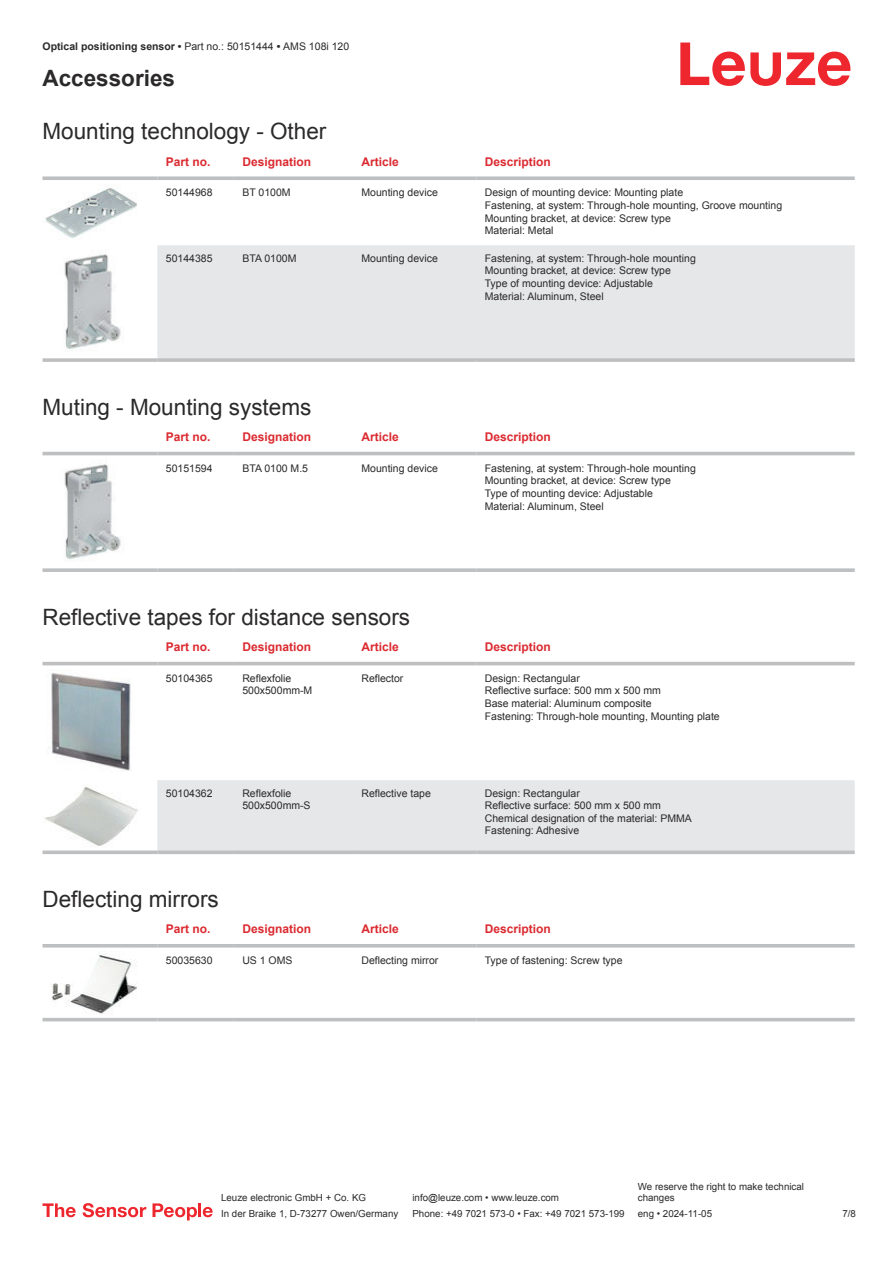
<style>
.page{position:relative;width:893px;height:1263px;background:#fff}
.page>*{position:absolute;margin:0;border:0;box-sizing:border-box;transform-origin:0 0}
.t1{font:22.5px "Arial";color:#2b292a}
.t2{font:700 22.5px "Arial";color:#2b292a}
.t3{font:700 12px "Arial";color:#db2a30}
.t4{font:10.5px/12.6px "Arial";color:#2b292a}
.t5{font:700 10.5px "Arial";color:#2b292a}
.t6{font:9.75px/11.7px "Arial";color:#2b292a}
.s1{font-weight:400}
</style>
<div class="page">
<svg style="left:680px;top:43px;width:170px;height:43px"></svg>
<div style="left:157px;top:245px;width:698px;height:113px;background:#e6e7e9"></div>
<svg style="left:43px;top:176px;width:114px;height:4px"></svg>
<svg style="left:157px;top:176px;width:77px;height:4px"></svg>
<svg style="left:234px;top:176px;width:119px;height:4px"></svg>
<svg style="left:353px;top:176px;width:123px;height:4px"></svg>
<svg style="left:476px;top:176px;width:379px;height:4px;background:#c4c6c8"></svg>
<svg style="left:43px;top:358px;width:114px;height:4px"></svg>
<hr style="left:157px;top:358px;width:77px;height:4px;background:#c4c6c8">
<hr style="left:234px;top:358px;width:119px;height:4px;background:#bdbfc1">
<hr style="left:353px;top:358px;width:123px;height:4px;background:#bdbfc1">
<hr style="left:476px;top:358px;width:379px;height:4px;background:#c4c6c8">
<img style="left:45px;top:185px;width:92px;height:53px">
<img style="left:64px;top:254px;width:57px;height:96px">
<div style="left:43px;top:451px;width:812px;height:5px;background:#eeefef"></div>
<hr style="left:43px;top:452px;width:114px;height:3px;background:#bdbfc1">
<hr style="left:157px;top:452px;width:77px;height:3px;background:#bdbfc1">
<hr style="left:234px;top:452px;width:119px;height:3px;background:#bdbfc1">
<hr style="left:353px;top:452px;width:123px;height:3px;background:#bdbfc1">
<hr style="left:476px;top:452px;width:379px;height:3px;background:#bdbfc1">
<svg style="left:43px;top:568px;width:114px;height:4px"></svg>
<svg style="left:157px;top:568px;width:77px;height:4px"></svg>
<svg style="left:234px;top:568px;width:119px;height:4px"></svg>
<svg style="left:353px;top:568px;width:123px;height:4px"></svg>
<svg style="left:476px;top:568px;width:379px;height:4px;background:#c3c5c7"></svg>
<img style="left:64px;top:464px;width:57px;height:96px">
<svg style="left:43px;top:661px;width:812px;height:5px;fill:#efeff0"></svg>
<div style="left:157px;top:780px;width:698px;height:70px;background:#e6e7e9"></div>
<hr style="left:43px;top:662px;width:114px;height:3px;background:#bdbfc1">
<hr style="left:157px;top:662px;width:77px;height:3px;background:#bdbfc1">
<hr style="left:234px;top:662px;width:119px;height:3px;background:#bdbfc1">
<hr style="left:353px;top:662px;width:123px;height:3px;background:#bdbfc1">
<hr style="left:476px;top:662px;width:379px;height:3px;background:#bdbfc1">
<svg style="left:43px;top:850px;width:114px;height:4px"></svg>
<svg style="left:157px;top:850px;width:77px;height:4px"></svg>
<svg style="left:234px;top:850px;width:119px;height:4px"></svg>
<svg style="left:353px;top:850px;width:123px;height:4px"></svg>
<svg style="left:476px;top:850px;width:379px;height:4px;background:#c2c4c6"></svg>
<img style="left:48px;top:673px;width:83px;height:98px">
<img style="left:45px;top:785px;width:93px;height:61px">
<svg style="left:43px;top:947px;width:812px;height:75px"></svg>
<hr style="left:43px;top:944px;width:114px;height:3px;background:#bdbfc1">
<hr style="left:157px;top:944px;width:77px;height:3px;background:#bdbfc1">
<hr style="left:234px;top:944px;width:119px;height:3px;background:#bdbfc1">
<hr style="left:353px;top:944px;width:123px;height:3px;background:#bdbfc1">
<hr style="left:476px;top:944px;width:379px;height:3px;background:#bdbfc1">
<hr style="left:43px;top:1018px;width:114px;height:3px;background:#bdbfc1">
<hr style="left:157px;top:1018px;width:77px;height:3px;background:#bdbfc1">
<hr style="left:234px;top:1018px;width:119px;height:3px;background:#bdbfc1">
<hr style="left:353px;top:1018px;width:123px;height:3px;background:#bdbfc1">
<hr style="left:476px;top:1018px;width:379px;height:3px;background:#bdbfc1">
<img style="left:43px;top:952px;width:97px;height:63px">
<svg style="left:43px;top:1203px;width:33px;height:14px"></svg>
<svg style="left:83px;top:1203px;width:63px;height:14px"></svg>
<svg style="left:153px;top:1203px;width:44px;height:17px"></svg>
<hr style="left:198px;top:1203px;width:3px;height:14px;background:#ed272d">
<svg style="left:203px;top:1207px;width:10px;height:10px"></svg>
<p class="t5" style="left:43px;top:43px;width:308px">Optical positioning sensor • <span class="s1">Part no.: 50151444</span> • <span class="s1">AMS 108i 120</span></p>
<h1 class="t2" style="left:43px;top:70px;width:134px">Accessories</h1>
<h1 class="t1" style="left:43px;top:123px;width:285px">Mounting technology - Other</h1>
<p class="t3" style="left:166px;top:157px;width:46px">Part no.</p>
<p class="t3" style="left:242px;top:157px;width:70px">Designation</p>
<p class="t3" style="left:361px;top:157px;width:39px">Article</p>
<p class="t3" style="left:485px;top:157px;width:68px">Description</p>
<p class="t4" style="left:166px;top:187px;width:48px">50144968</p>
<p class="t4" style="left:242px;top:187px;width:50px">BT 0100M</p>
<p class="t4" style="left:361px;top:187px;width:78px">Mounting device</p>
<p class="t4" style="left:485px;top:187px;width:299px">Design of mounting device: Mounting plate<br>Fastening, at system: Through-hole mounting, Groove mounting Mounting bracket, at device: Screw type<br>Material: Metal</p>
<p class="t4" style="left:166px;top:253px;width:48px">50144385</p>
<p class="t4" style="left:242px;top:253px;width:56px">BTA 0100M</p>
<p class="t4" style="left:361px;top:253px;width:78px">Mounting device</p>
<p class="t4" style="left:485px;top:253px;width:213px">Fastening, at system: Through-hole mounting Mounting bracket, at device: Screw type Type of mounting device: Adjustable<br>Material: Aluminum, Steel</p>
<h1 class="t1" style="left:43px;top:398px;width:270px">Muting - Mounting systems</h1>
<p class="t3" style="left:166px;top:432px;width:46px">Part no.</p>
<p class="t3" style="left:242px;top:432px;width:70px">Designation</p>
<p class="t3" style="left:361px;top:432px;width:39px">Article</p>
<p class="t3" style="left:485px;top:432px;width:68px">Description</p>
<p class="t4" style="left:166px;top:463px;width:48px">50151594</p>
<p class="t4" style="left:242px;top:463px;width:67px">BTA 0100 M.5</p>
<p class="t4" style="left:361px;top:463px;width:78px">Mounting device</p>
<p class="t4" style="left:485px;top:463px;width:213px">Fastening, at system: Through-hole mounting Mounting bracket, at device: Screw type Type of mounting device: Adjustable<br>Material: Aluminum, Steel</p>
<h1 class="t1" style="left:43px;top:608px;width:369px">Reflective tapes for distance sensors</h1>
<p class="t3" style="left:166px;top:642px;width:46px">Part no.</p>
<p class="t3" style="left:242px;top:642px;width:70px">Designation</p>
<p class="t3" style="left:361px;top:642px;width:39px">Article</p>
<p class="t3" style="left:485px;top:642px;width:68px">Description</p>
<p class="t4" style="left:166px;top:673px;width:48px">50104365</p>
<p class="t4" style="left:242px;top:673px;width:72px">Reflexfolie<br>500x500mm-M</p>
<p class="t4" style="left:361px;top:673px;width:44px">Reflector</p>
<p class="t4" style="left:485px;top:673px;width:237px">Design: Rectangular<br>Reflective surface: 500 mm x 500 mm<br>Base material: Aluminum composite<br>Fastening: Through-hole mounting, Mounting plate</p>
<p class="t4" style="left:166px;top:788px;width:48px">50104362</p>
<p class="t4" style="left:242px;top:788px;width:70px">Reflexfolie<br>500x500mm-S</p>
<p class="t4" style="left:361px;top:788px;width:71px">Reflective tape</p>
<p class="t4" style="left:485px;top:788px;width:209px">Design: Rectangular<br>Reflective surface: 500 mm x 500 mm<br>Chemical designation of the material: PMMA<br>Fastening: Adhesive</p>
<h1 class="t1" style="left:43px;top:890px;width:178px">Deflecting mirrors</h1>
<p class="t3" style="left:166px;top:924px;width:46px">Part no.</p>
<p class="t3" style="left:242px;top:924px;width:70px">Designation</p>
<p class="t3" style="left:361px;top:924px;width:39px">Article</p>
<p class="t3" style="left:485px;top:924px;width:68px">Description</p>
<p class="t4" style="left:166px;top:955px;width:48px">50035630</p>
<p class="t4" style="left:242px;top:955px;width:52px">US 1 OMS</p>
<p class="t4" style="left:361px;top:955px;width:79px">Deflecting mirror</p>
<p class="t4" style="left:485px;top:955px;width:139px">Type of fastening: Screw type</p>
<p class="t6" style="left:221px;top:1193px;width:146px">Leuze electronic GmbH + Co. KG</p>
<p class="t6" style="left:412px;top:1193px;width:148px">info@leuze.com • www.leuze.com</p>
<p class="t6" style="left:638px;top:1181px;width:168px">We reserve the right to make technical changes</p>
<p class="t6" style="left:221px;top:1209px;width:179px">In der Braike 1, D-73277 Owen/Germany</p>
<p class="t6" style="left:412px;top:1209px;width:214px">Phone: +49 7021 573-0 • Fax: +49 7021 573-199</p>
<p class="t6" style="left:638px;top:1209px;width:76px">eng • 2024-11-05</p>
<p class="t6" style="left:842px;top:1209px;width:15px">7 /8</p>
</div>
